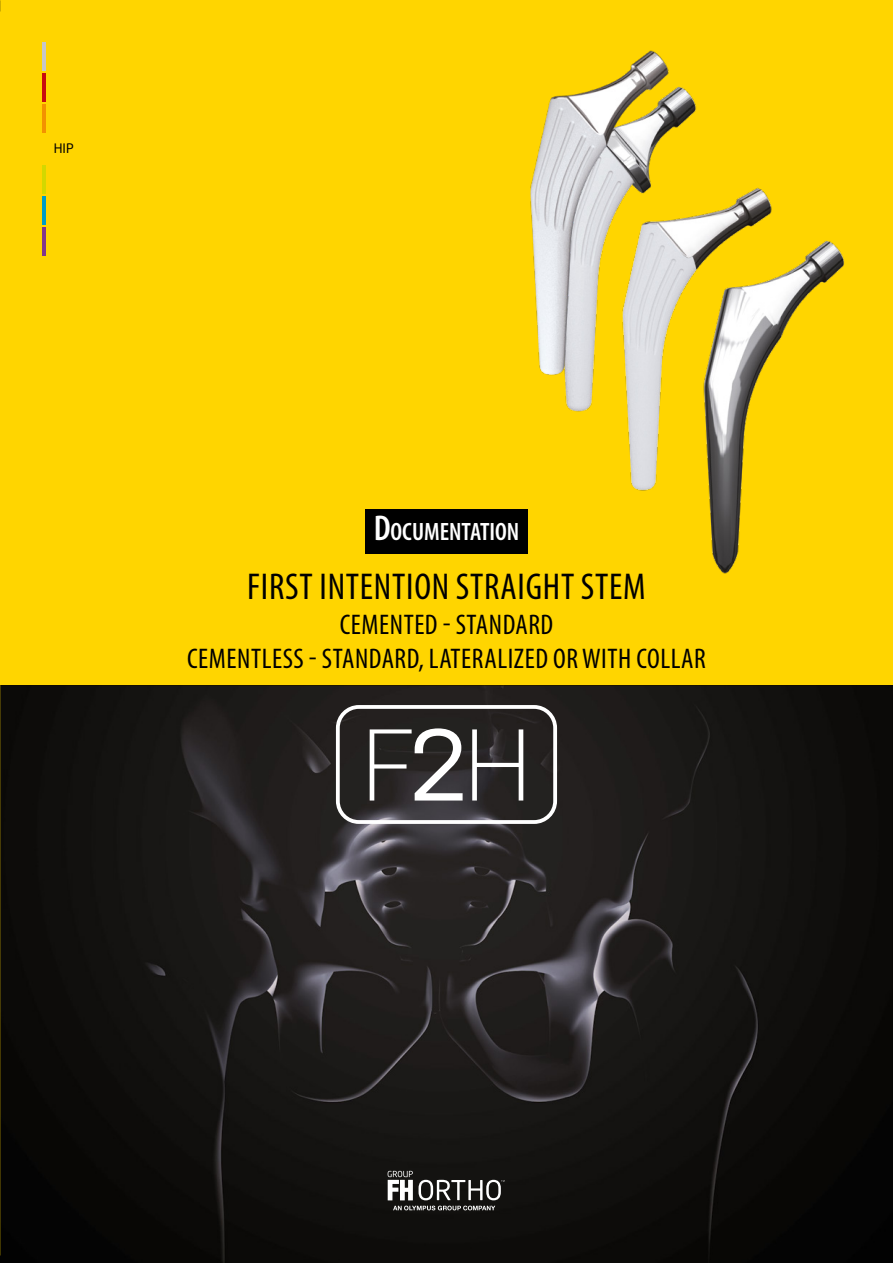
<style>
.page{position:relative;width:893px;height:1263px;background:#fff}
.page>*{position:absolute;margin:0;border:0;box-sizing:border-box;transform-origin:0 0}
.t1{font:condensed 37.5px "Myriad Pro";letter-spacing:.02em;color:#000}
.t2{font:condensed 28.5px/34.5px "Myriad Pro";letter-spacing:.02em;color:#000;text-align:center}
.t3{font:600 condensed 25.2px "Myriad Pro";color:#fff}
.t4{font:12.9px "Neo Tech Std";color:#000}
.s1{font-size:36px}
</style>
<div class="page">
<img style="left:0;top:686px;width:893px;height:577px">
<div style="left:0;top:0;width:893px;height:686px;background:#ffd500"></div>
<div style="left:365px;top:509px;width:163px;height:44px;background:#000"></div>
<hr style="left:43px;top:43px;width:3px;height:28px;background:#c6c6c6">
<hr style="left:43px;top:74px;width:3px;height:28px;background:#c90c0f">
<hr style="left:43px;top:104px;width:3px;height:28px;background:#f39200">
<hr style="left:43px;top:166px;width:3px;height:28px;background:#d3d800">
<hr style="left:43px;top:197px;width:3px;height:28px;background:#009dc5">
<hr style="left:43px;top:227px;width:3px;height:28px;background:#82368c">
<svg style="left:388px;top:1171px;width:117px;height:39px;background:#4f4e4d"></svg>
<svg style="left:336px;top:705px;width:221px;height:119px"></svg>
<img style="left:565px;top:87px;width:131px;height:325px">
<img style="left:530px;top:50px;width:147px;height:341px">
<img style="left:610px;top:171px;width:162px;height:320px">
<img style="left:672px;top:228px;width:173px;height:346px">
<p class="t4" style="left:54px;top:141px;width:21px">HIP</p>
<p class="t3" style="left:374px;top:516px;width:147px"><span class="s1">D</span>OCUMENTATION</p>
<h1 class="t1" style="left:247px;top:564px;width:400px">FIRST INTENTION STRAIGHT STEM</h1>
<p class="t2" style="left:187px;top:607px;width:520px">CEMENTED - STANDARD<br>CEMENTLESS - STANDARD, LATERALIZED OR WITH COLLAR</p>
</div>
